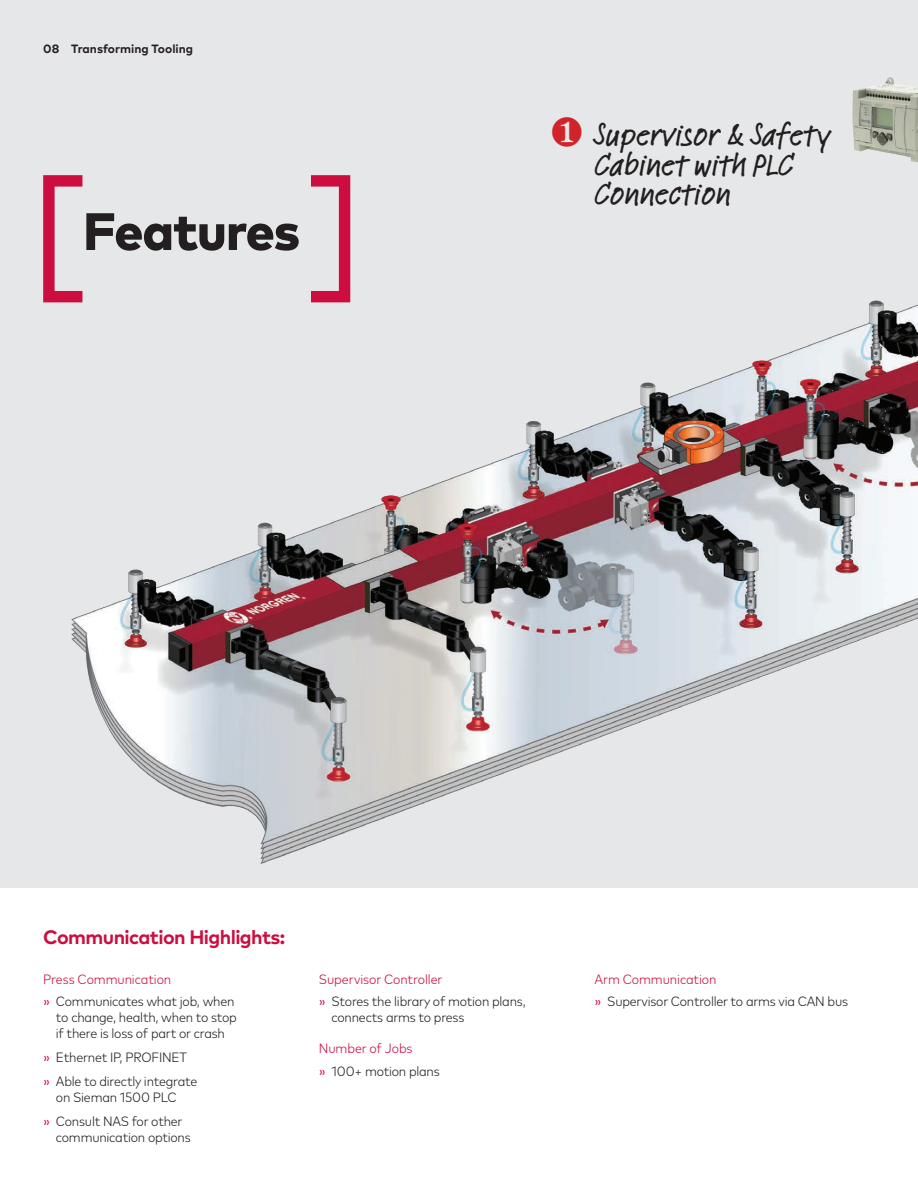
<style>
.page{position:relative;width:918px;height:1188px;background:#fff}
.page>*{position:absolute;margin:0;border:0;box-sizing:border-box;transform-origin:0 0}
.t1{font:800 52.5px "Mark Pro";letter-spacing:-.025em;color:#231f20}
.t2{font:500 33.15px/29.4px "Feltpen Std";letter-spacing:-.015em;color:#231f20}
.t3{font:700 19.5px "Mark Pro";letter-spacing:-.03em;color:#cd0d40}
.t4{font:300 condensed 13.5px/22.5px "Mark Pro";letter-spacing:-.015em;color:#231f20;scale:1.05 1}
.t5{font:700 12px "Mark Pro";color:#231f20}
.s1{color:#cd0d40}
.s2{font-weight:400;font-stretch:normal;color:#cd0d40}
</style>
<div class="page">
<div style="left:0;top:0;width:918px;height:888px;background:#e6e7e9"></div>
<img style="left:62px;top:175px;width:856px;height:689px">
<img style="left:852px;top:77px;width:66px;height:86px">
<svg style="left:43px;top:175px;width:39px;height:127px"></svg>
<svg style="left:311px;top:175px;width:39px;height:127px"></svg>
<p class="t5" style="left:43px;top:39px;width:151px">08 Transforming Tooling</p>
<h1 class="t1" style="left:83px;top:191px;width:219px">Features</h1>
<h2 class="t2" style="left:594px;top:119px;width:238px">Supervisor &amp; Safety<br>Cabinet with PLC<br>Connection</h2>
<h3 class="t3" style="left:43px;top:923px;width:244px">Communication Highlights:</h3>
<p class="t4" style="left:43px;top:967px;width:184px"><span class="s1">Press Communication<br></span><span class="s2">»</span> Communicates what job, when</p>
<p class="t4" style="left:56px;top:1009px;width:174px;line-height:15.8px">to change, health, when to stop if there is loss of part or crash</p>
<p class="t4" style="left:43px;top:1044px;width:148px;line-height:24.3px"><span class="s2">»</span> Ethernet IP, PROFINET<br><span class="s2">»</span> Able to directly integrate</p>
<p class="t4" style="left:43px;top:1084px;width:134px;line-height:24.3px;text-align:center">on Sieman 1500 PLC<br><span class="s2">»</span> Consult NAS for other</p>
<p class="t4" style="left:56px;top:1125px;width:130px">communication options</p>
<p class="t4" style="left:319px;top:967px;width:199px"><span class="s1">Supervisor Controller<br></span><span class="s2">»</span> Stores the library of motion plans,</p>
<p class="t4" style="left:332px;top:1005px;width:128px">connects arms to press</p>
<p class="t4" style="left:319px;top:1036px;width:117px"><span class="s1">Number of Jobs<br></span><span class="s2">»</span> 100+ motion plans</p>
<p class="t4" style="left:595px;top:967px;width:243px"><span class="s1">Arm Communication<br></span><span class="s2">»</span> Supervisor Controller to arms via CAN bus</p>
</div>
